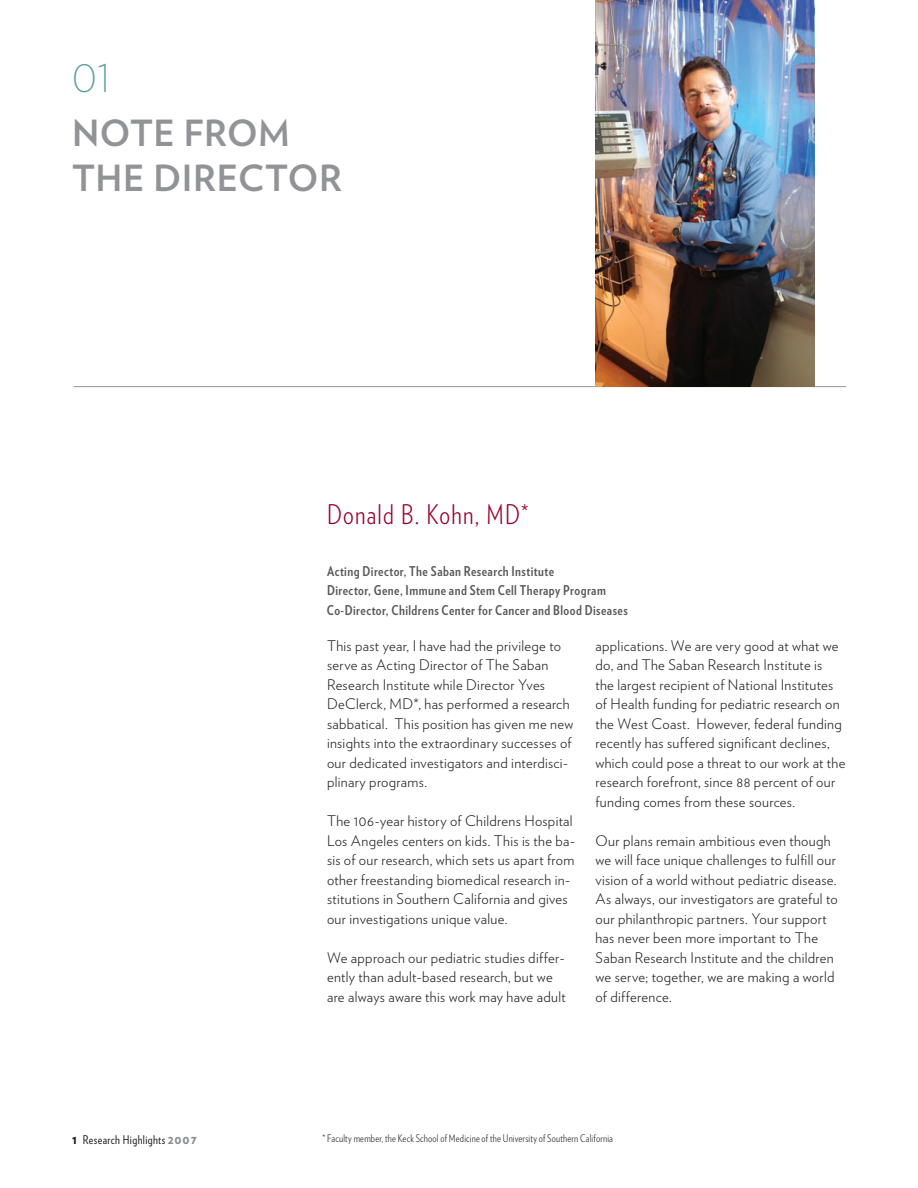
<style>
.page{position:relative;width:918px;height:1188px;background:#fff}
.page>*{position:absolute;margin:0;border:0;box-sizing:border-box;transform-origin:0 0}
.t1{font:200 48px "Verlag";color:#5e9d9e}
.t2{font:700 36px/45px "Verlag";letter-spacing:.015em;color:#919396}
.t3{font:300 27px "Verlag Condensed";letter-spacing:.045em;color:#98012d}
.t4{font:300 14.7px/19.5px "Verlag";letter-spacing:.02em;color:#231f20}
.t5{font:700 13.5px/19.5px "Verlag Condensed";letter-spacing:.035em;color:#57585a}
.t6{font:12px "Verlag Condensed";letter-spacing:.03em;color:#231f20}
.t7{font:300 10.5px "Verlag Condensed";letter-spacing:.02em;color:#231f20}
.s1{font-family:"Verlag";font-weight:900;color:#8a8c8f}
</style>
<div class="page">
<hr style="left:74px;top:386px;width:772px;height:1px;background:#939598">
<img style="left:596px;top:0;width:218px;height:386px">
<h1 class="t1" style="left:72px;top:46px;width:42px">01</h1>
<h2 class="t2" style="left:72px;top:111px;width:271px">NOTE FROM<br>THE DIRECTOR</h2>
<h3 class="t3" style="left:327px;top:498px;width:203px">Donald B. Kohn, MD*</h3>
<p class="t5" style="left:327px;top:561px;width:302px">Acting Director, The Saban Research Institute<br>Director, Gene, Immune and Stem Cell Therapy Program<br>Co-Director, Childrens Center for Cancer and Blood Diseases</p>
<p class="t6" style="left:83px;top:1132px;width:115px">Research Highlights <span class="s1">2007</span></p>
<p class="t4" style="left:327px;top:636px;width:248px">This past year, I have had the privilege to serve as Acting Director of The Saban Research Institute while Director Yves DeClerck, MD*, has performed a research sabbatical. This position has given me new insights into the extraordinary successes of our dedicated investigators and interdisci&shy;plinary programs.</p>
<p class="t4" style="left:327px;top:811px;width:250px">The 106-year history of Childrens Hospital Los Angeles centers on kids. This is the ba&shy;sis of our research, which sets us apart from other freestanding biomedical research in&shy;stitutions in Southern California and gives our investigations unique value.</p>
<p class="t4" style="left:327px;top:948px;width:240px">We approach our pediatric studies differ&shy;ently than adult-based research, but we are always aware this work may have adult</p>
<p class="t4" style="left:596px;top:636px;width:252px">applications. We are very good at what we do, and The Saban Research Institute is<br>the largest recipient of National Institutes of Health funding for pediatric research on the West Coast. However, federal funding recently has suffered significant declines, which could pose a threat to our work at the research forefront, since 88 percent of our funding comes from these sources.</p>
<p class="t4" style="left:596px;top:831px;width:244px">Our plans remain ambitious even though we will face unique challenges to fulfill our vision of a world without pediatric disease.<br>As always, our investigators are grateful to our philanthropic partners. Your support has never been more important to The Saban Research Institute and the children we serve; together, we are making a world of difference.</p>
<p class="t7" style="left:322px;top:1132px;width:292px">* Faculty member, the Keck School of Medicine of the University of Southern California</p>
</div>
